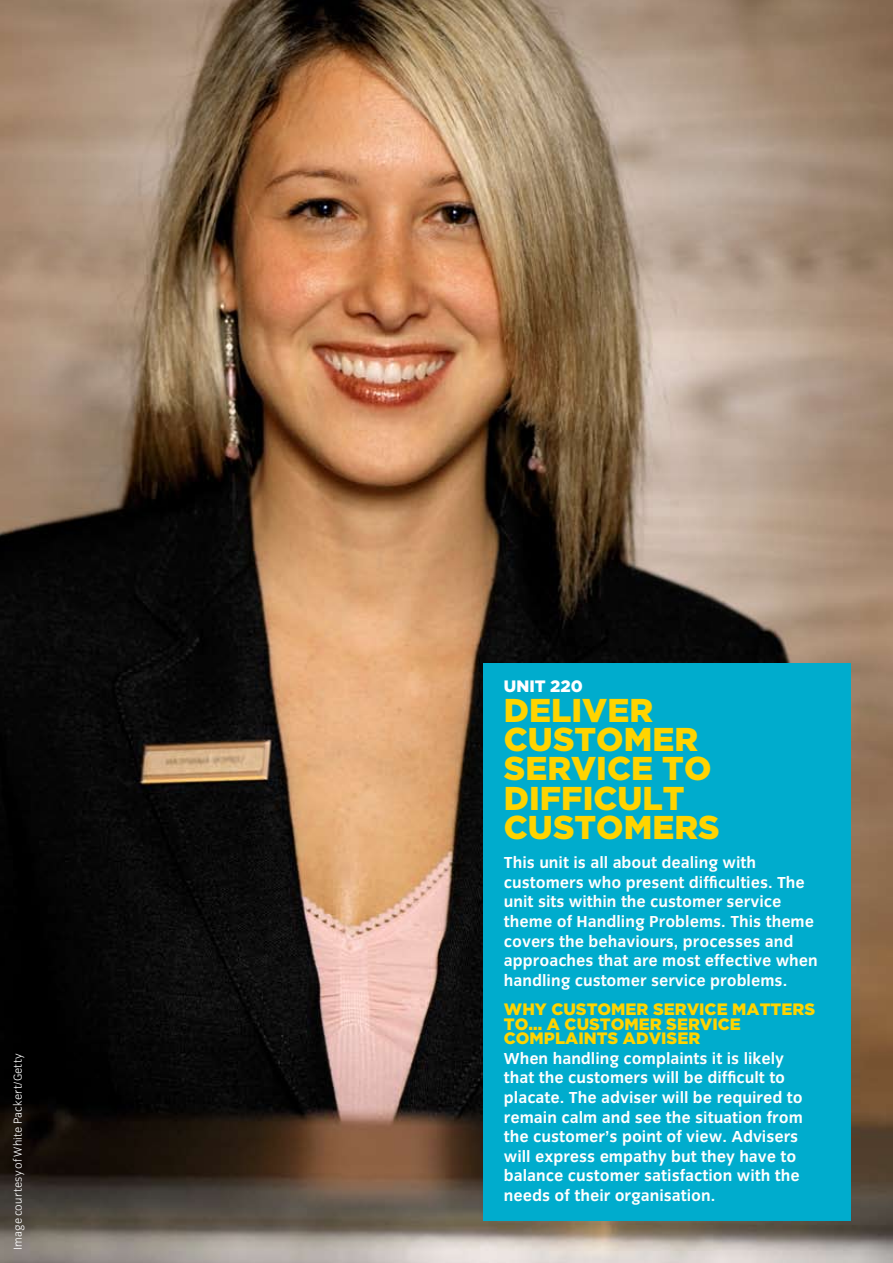
<style>
.page{position:relative;width:893px;height:1263px;background:#fff}
.page>*{position:absolute;margin:0;border:0;box-sizing:border-box;transform-origin:0 0}
.t1{font:900 33px/29.4px "Gotham";color:#ffd400}
.t2{font:700 16.5px/19.5px "Congress Sans";color:#fff}
.t3{font:900 16.5px/14.7px "Gotham";color:#ffd400}
.t4{font:900 16.5px "Gotham";color:#fff}
.t5{font:300 12px "Congress Sans";letter-spacing:.015em;color:#fff}
</style>
<div class="page">
<img style="left:0;top:0;width:893px;height:1263px">
<div style="left:483px;top:663px;width:367px;height:557px;background:#00accd"></div>
<p class="t5" style="left:11px;top:1250px;width:198px;rotate:-90deg">Image courtesy of White Packert/Getty</p>
<p class="t4" style="left:504px;top:677px;width:80px">UNIT 220</p>
<h1 class="t1" style="left:504px;top:694px;width:217px">DELIVER<br>CUSTOMER<br>SERVICE TO<br>DIFFICULT<br>CUSTOMERS</h1>
<p class="t2" style="left:504px;top:853px;width:315px">This unit is all about dealing with customers who present difficulties. The unit sits within the customer service theme of Handling Problems. This theme covers the behaviours, processes and approaches that are most effective when handling customer service problems.</p>
<p class="t3" style="left:504px;top:1001px;width:61px">WHY CUSTOMER</p>
<p class="t3" style="left:653px;top:1001px;width:12px">SERVICE</p>
<p class="t3" style="left:504px;top:1001px;width:268px;text-indent:228px">MATTERS<br>TO… A CUSTOMER SERVICE<br>COMPLAINTS ADVISER</p>
<p class="t2" style="left:504px;top:1048px;width:300px">When handling complaints it is likely that the customers will be difficult to placate. The adviser will be required to remain calm and see the situation from the customer’s point of view. Advisers will express empathy but they have to balance customer satisfaction with the needs of their organisation.</p>
</div>
